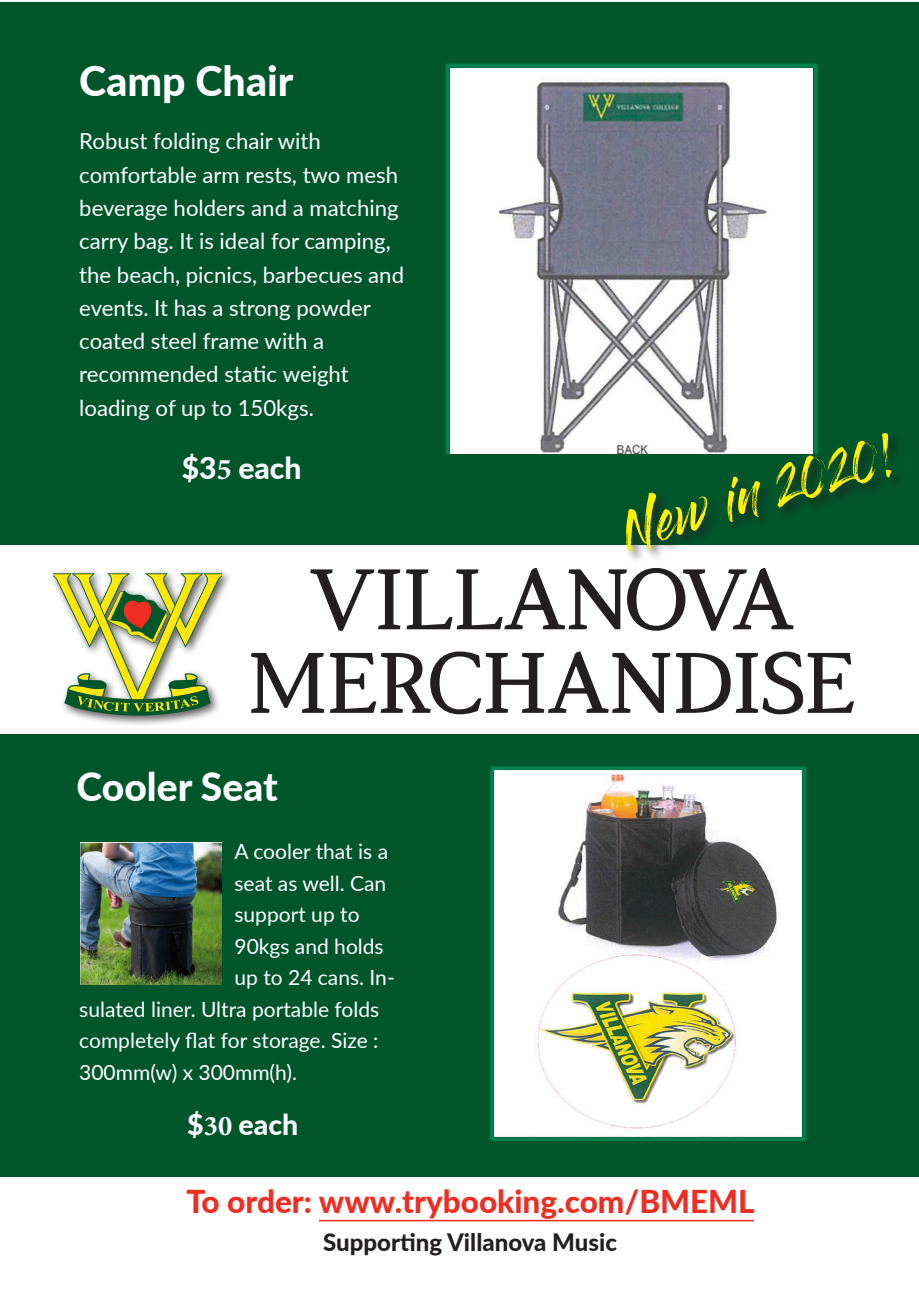
<style>
.page{position:relative;width:919px;height:1289px;background:#fff}
.page>*{position:absolute;margin:0;border:0;box-sizing:border-box;transform-origin:0 0}
.t1{font:85.5px "Kompani";color:#231f20}
.t2{font:42px "Gloss And Bloom";color:#fff101}
.t3{font:800 41.1px "Lato";color:#fff}
.t4{font:800 39px "Lato";color:#fff}
.t5{font:800 31.5px "Lato";color:#ee2e22}
.t6{font:800 30.15px "Lato";color:#fff}
.t7{font:800 28.5px "Lato";color:#fff}
.t8{font:800 24px "Lato";color:#231f20}
.t9{font:22.2px/33.3px "Lato";color:#fff}
.t10{font:21px "Lato";color:#fff}
.s1{font-family:"Minion Pro";font-weight:700}
</style>
<div class="page">
<div style="left:0;top:2px;width:918px;height:542px;background:#00562b"></div>
<div style="left:0;top:733px;width:918px;height:443px;background:#00562b"></div>
<svg style="left:445px;top:63px;width:372px;height:390px;background:#c5cbcd"></svg>
<img style="left:495px;top:771px;width:306px;height:364px">
<div style="left:490px;top:766px;width:316px;height:374px;border:4px solid #00824f"></div>
<img style="left:80px;top:842px;width:142px;height:142px">
<hr style="left:319px;top:1219px;width:434px;height:2px;background:#ee2e22">
<div style="left:49px;top:568px;width:183px;height:158px;background:#231f20;opacity:.75"></div>
<svg style="left:53px;top:573px;width:169px;height:142px"></svg>
<div style="left:624px;top:431px;width:280px;height:134px;background:#231f20;opacity:.75"></div>
<p class="t3" style="left:79px;top:50px;width:215px">Camp Chair</p>
<p class="t9" style="left:79px;top:124px;width:326px">Robust folding chair with comfortable arm rests, two mesh beverage holders and a matching carry bag. It is ideal for camping, the beach, picnics, barbecues and events. It has a strong powder coated steel frame with a recommended static weight loading of up to 150kgs.</p>
<p class="t6" style="left:182px;top:445px;width:121px">$3<span class="s1">5</span> each</p>
<p class="t2" style="left:617px;top:512px;width:285px;rotate:-16deg">New in 2020!</p>
<p class="t1" style="left:309px;top:551px;width:486px">VILLANOVA</p>
<p class="t1" style="left:248px;top:635px;width:608px">MERCHANDISE</p>
<p class="t4" style="left:77px;top:758px;width:203px">Cooler Seat</p>
<p class="t10" style="left:234px;top:836px;width:155px">A cooler that is a</p>
<p class="t10" style="left:234px;top:868px;width:153px">seat as well. Can</p>
<p class="t10" style="left:234px;top:899px;width:127px">support up to</p>
<p class="t10" style="left:234px;top:931px;width:151px">90kgs and holds</p>
<p class="t10" style="left:234px;top:962px;width:162px">up to 24 cans. In-</p>
<p class="t10" style="left:79px;top:994px;width:301px">sulated liner. Ultra portable folds</p>
<p class="t10" style="left:79px;top:1025px;width:300px">completely flat for storage. Size :</p>
<p class="t10" style="left:79px;top:1057px;width:219px">300mm(w) x 300mm(h).</p>
<p class="t7" style="left:187px;top:1103px;width:113px">$<span class="s1">30</span> each</p>
<p class="t5" style="left:186px;top:1178px;width:570px">To order: www.trybooking.com/BMEML</p>
<p class="t8" style="left:323px;top:1224px;width:295px">Supporting Villanova Music</p>
</div>
